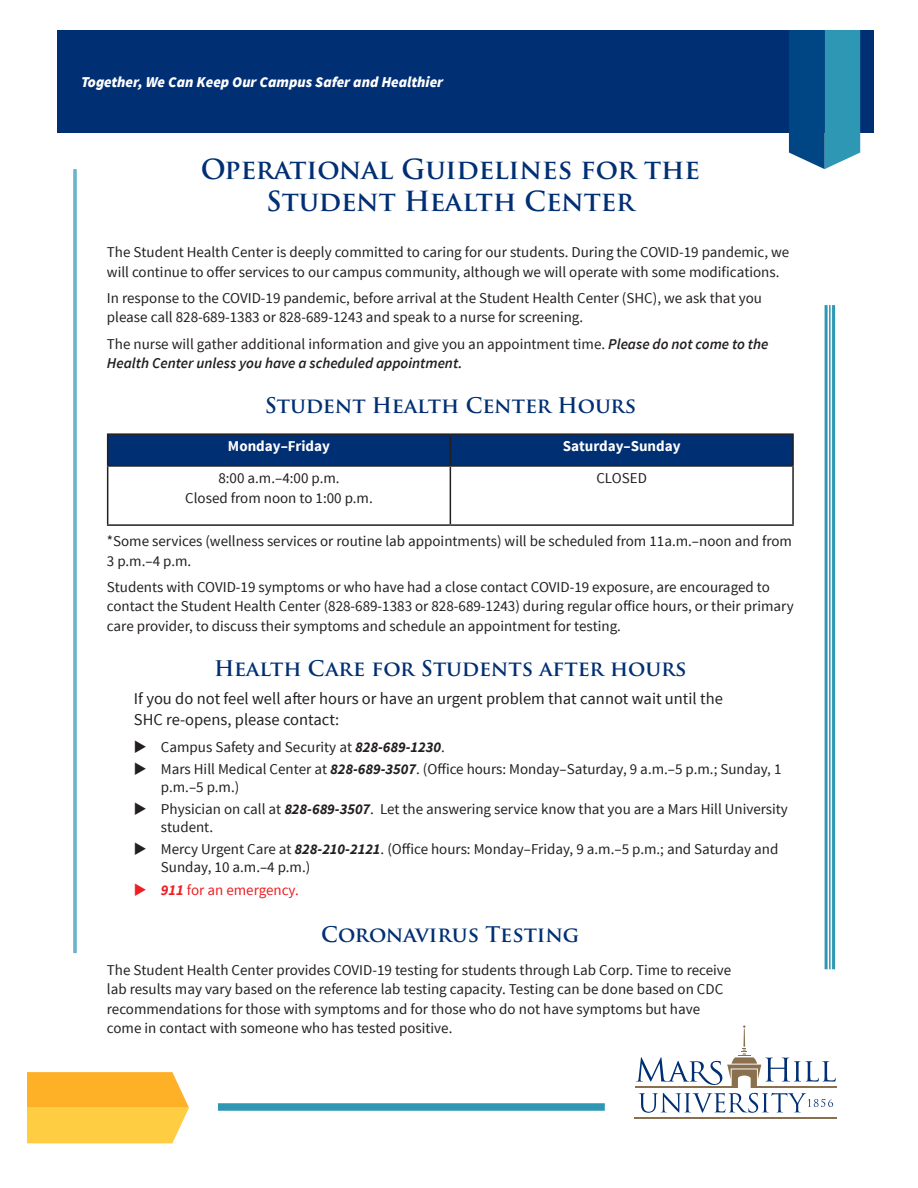
<style>
.page{position:relative;width:918px;height:1188px;background:#fff}
.page>*{position:absolute;margin:0;border:0;box-sizing:border-box;transform-origin:0 0}
.Headline{font:700 27px/31.5px "Trajan Pro";color:#002f73;text-align:center}
.headline2{font:700 21px "Trajan Pro";color:#002f73}
.indented_paragraph{font:16.5px/21px "Source Sans Pro";color:#231f20}
.t1{font:15px/19.5px "Source Sans Pro";color:#231f20}
.t2{font:italic 900 15px "Source Sans Pro";color:#fff}
.t3{font:700 15px "Source Sans Pro";color:#fff}
.t4{font:15px "Source Sans Pro";color:#ee1e23}
.s1{font-weight:600;font-style:italic}
.s2{font-weight:700;font-style:italic}
</style>
<div class="page">
<div style="left:57px;top:30px;width:817px;height:103px;background:#002f73"></div>
<svg style="left:789px;top:30px;width:71px;height:139px;background:#2476a1"></svg>
<svg style="left:27px;top:1072px;width:162px;height:71px;background:#fec23e"></svg>
<div style="left:218px;top:1103px;width:387px;height:8px;background:#2e97b4"></div>
<div style="left:108px;top:435px;width:684px;height:30px;background:#002f73"></div>
<hr style="left:107px;top:433px;width:343px;height:2px;background:#231f20">
<hr style="left:107px;top:435px;width:1px;height:30px;background:#231f20">
<hr style="left:450px;top:433px;width:344px;height:2px;background:#231f20">
<hr style="left:450px;top:435px;width:1px;height:30px;background:#231f20">
<hr style="left:792px;top:435px;width:2px;height:30px;background:#231f20">
<hr style="left:107px;top:465px;width:343px;height:2px;background:#231f20">
<hr style="left:107px;top:467px;width:1px;height:57px;background:#231f20">
<hr style="left:450px;top:465px;width:344px;height:2px;background:#231f20">
<hr style="left:450px;top:467px;width:1px;height:57px;background:#231f20">
<hr style="left:792px;top:467px;width:2px;height:57px;background:#231f20">
<hr style="left:107px;top:524px;width:343px;height:2px;background:#231f20">
<hr style="left:450px;top:524px;width:344px;height:2px;background:#231f20">
<hr style="left:832px;top:305px;width:3px;height:664px;background:#2e97b4">
<hr style="left:829px;top:305px;width:2px;height:664px;background:#2e97b4">
<hr style="left:825px;top:305px;width:3px;height:664px;background:#2e97b4">
<hr style="left:635px;top:1118px;width:202px;height:1px;background:#8a704e">
<hr style="left:756px;top:1087px;width:81px;height:1px;background:#8a704e">
<hr style="left:635px;top:1087px;width:98px;height:1px;background:#8a704e">
<svg style="left:636px;top:1025px;width:200px;height:88px"></svg>
<hr style="left:76px;top:169px;width:1px;height:784px;background:#2e97b4">
<hr style="left:75px;top:169px;width:1px;height:784px;background:#2e97b4">
<hr style="left:73px;top:169px;width:1px;height:784px;background:#2e97b4">
<p class="t2" style="left:81px;top:73px;width:364px">Together, We Can Keep Our Campus Safer and Healthier</p>
<p class="Headline" style="left:201px;top:154px;width:501px">Operational Guidelines for the<br>Student Health Center</p>
<p class="t1" style="left:107px;top:243px;width:684px">The Student Health Center is deeply committed to caring for our students. During the COVID-19 pandemic, we will continue to offer services to our campus community, although we will operate with some modifications.</p>
<p class="t1" style="left:107px;top:288px;width:657px">In response to the COVID-19 pandemic, before arrival at the Student Health Center (SHC), we ask that you please call 828-689-1383 or 828-689-1243 and speak to a nurse for screening.</p>
<p class="t1" style="left:107px;top:334px;width:663px">The nurse will gather additional information and give you an appointment time. <span class="s1">Please do not come to the<br>Health Center unless you have a scheduled appointment.</span></p>
<p class="headline2" style="left:265px;top:392px;width:373px">Student Health Center Hours</p>
<p class="t3" style="left:228px;top:437px;width:104px">Monday–Friday</p>
<p class="t3" style="left:563px;top:437px;width:119px">Saturday–Sunday</p>
<p class="t1" style="left:185px;top:469px;width:189px;text-align:center">8:00 a.m.–4:00 p.m.<br>Closed from noon to 1:00 p.m.</p>
<p class="t1" style="left:596px;top:469px;width:52px">CLOSED</p>
<p class="t1" style="left:107px;top:532px;width:687px">*Some services (wellness services or routine lab appointments) will be scheduled from 11a.m.–noon and from<br>3 p.m.–4 p.m.</p>
<p class="t1" style="left:107px;top:577px;width:688px">Students with COVID-19 symptoms or who have had a close contact COVID-19 exposure, are encouraged to contact the Student Health Center (828-689-1383 or 828-689-1243) during regular office hours, or their primary care provider, to discuss their symptoms and schedule an appointment for testing.</p>
<p class="headline2" style="left:214px;top:655px;width:474px">Health Care for Students after hours</p>
<p class="indented_paragraph" style="left:134px;top:688px;width:590px">If you do not feel well after hours or have an urgent problem that cannot wait until the<br>SHC re-opens, please contact:</p>
<p class="t1" style="left:161px;top:737px;width:285px">Campus Safety and Security at <span class="s2">828-689-1230</span>.</p>
<p class="t1" style="left:161px;top:760px;width:622px;line-height:18px">Mars Hill Medical Center at <span class="s2">828-689-3507</span>. (Office hours: Monday–Saturday, 9 a.m.–5 p.m.; Sunday, 1 p.m.–5 p.m.)</p>
<p class="t1" style="left:161px;top:800px;width:629px;line-height:18px">Physician on call at <span class="s2">828-689-3507</span>. Let the answering service know that you are a Mars Hill University student.</p>
<p class="t1" style="left:161px;top:841px;width:619px;line-height:18px">Mercy Urgent Care at <span class="s2">828-210-2121</span>. (Office hours: Monday–Friday, 9 a.m.–5 p.m.; and Saturday and<br>Sunday, 10 a.m.–4 p.m.)</p>
<p class="t4" style="left:161px;top:881px;width:139px"><span class="s2">911</span> for an emergency.</p>
<p class="headline2" style="left:321px;top:921px;width:260px">Coronavirus Testing</p>
<p class="t1" style="left:107px;top:960px;width:626px">The Student Health Center provides COVID-19 testing for students through Lab Corp. Time to receive lab results may vary based on the reference lab testing capacity. Testing can be done based on CDC recommendations for those with symptoms and for those who do not have symptoms but have come in contact with someone who has tested positive.</p>
</div>
